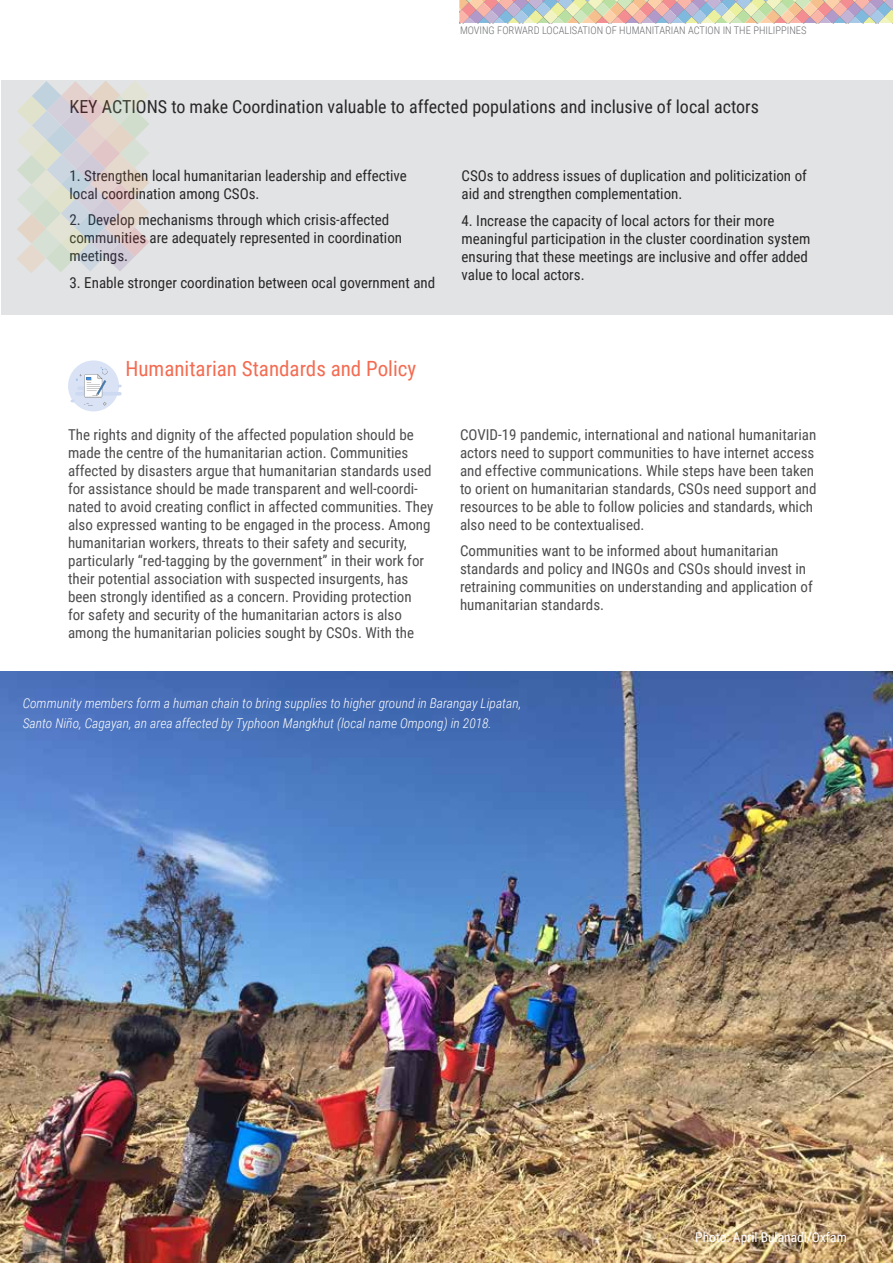
<style>
.page{position:relative;width:893px;height:1263px;background:#fff}
.page>*{position:absolute;margin:0;border:0;box-sizing:border-box;transform-origin:0 0}
.t1{font:21px "Roboto Condensed";color:#f36c52}
.t2{font:18px "Roboto Condensed";color:#292829}
.t3{font:15px/18px "Roboto Condensed";color:#4d4d4f}
.t4{font:15px/18px "Roboto Condensed";color:#292829}
.t5{font:italic 300 13.5px/19.5px "Roboto Condensed";color:#fff}
.t6{font:13.5px "Roboto Condensed";color:#fff}
.t7{font:300 10.5px "Roboto Condensed";color:#6d6e71}
</style>
<div class="page">
<svg style="left:459px;top:0;width:434px;height:23px;background:#cfc1b7"></svg>
<img style="left:1px;top:672px;width:892px;height:591px">
<div style="left:2px;top:81px;width:891px;height:234px;background:#e2e3e4"></div>
<svg style="left:17px;top:81px;width:132px;height:192px"></svg>
<div style="left:68px;top:360px;width:51px;height:51px;background:#d9e3f5;border-radius:50%"></div>
<svg style="left:71px;top:368px;width:51px;height:38px"></svg>
<p class="t7" style="left:460px;top:23px;width:348px">MOVING FORWARD LOCALISATION OF HUMANITARIAN ACTION IN THE PHILIPPINES</p>
<p class="t2" style="left:70px;top:94px;width:691px">KEY ACTIONS to make Coordination valuable to affected populations and inclusive of local actors</p>
<p class="t4" style="left:70px;top:166px;width:339px">1. Strengthen local humanitarian leadership and effective local coordination among CSOs.</p>
<p class="t4" style="left:70px;top:210px;width:334px">2. Develop mechanisms through which crisis-affected communities are adequately represented in coordination meetings.</p>
<p class="t4" style="left:70px;top:273px;width:367px">3. Enable stronger coordination between ocal government and</p>
<p class="t4" style="left:461px;top:166px;width:347px">CSOs to address issues of duplication and politicization of aid and strengthen complementation.</p>
<p class="t4" style="left:461px;top:211px;width:350px">4. Increase the capacity of local actors for their more meaningful participation in the cluster coordination system ensuring that these meetings are inclusive and offer added value to local actors.</p>
<h1 class="t1" style="left:125px;top:354px;width:292px">Humanitarian Standards and Policy</h1>
<p class="t3" style="left:68px;top:425px;width:367px">The rights and dignity of the affected population should be made the centre of the humanitarian action. Communities affected by disasters argue that humanitarian standards used for assistance should be made transparent and well-coordi&shy;nated to avoid creating conflict in affected communities. They also expressed wanting to be engaged in the process. Among humanitarian workers, threats to their safety and security, particularly “red-tagging by the government” in their work for their potential association with suspected insurgents, has been strongly identified as a concern. Providing protection<br>for safety and security of the humanitarian actors is also among the humanitarian policies sought by CSOs. With the</p>
<p class="t3" style="left:460px;top:425px;width:358px">COVID-19 pandemic, international and national humanitarian actors need to support communities to have internet access and effective communications. While steps have been taken to orient on humanitarian standards, CSOs need support and resources to be able to follow policies and standards, which also need to be contextualised.</p>
<p class="t3" style="left:460px;top:541px;width:354px">Communities want to be informed about humanitarian standards and policy and INGOs and CSOs should invest in retraining communities on understanding and application of humanitarian standards.</p>
<p class="t5" style="left:23px;top:693px;width:500px">Community members form a human chain to bring supplies to higher ground in Barangay Lipatan,<br>Santo Niño, Cagayan, an area affected by Typhoon Mangkhut (local name Ompong) in 2018.</p>
<p class="t6" style="left:695px;top:1228px;width:153px">Photo: April Bulanadi/Oxfam</p>
</div>
